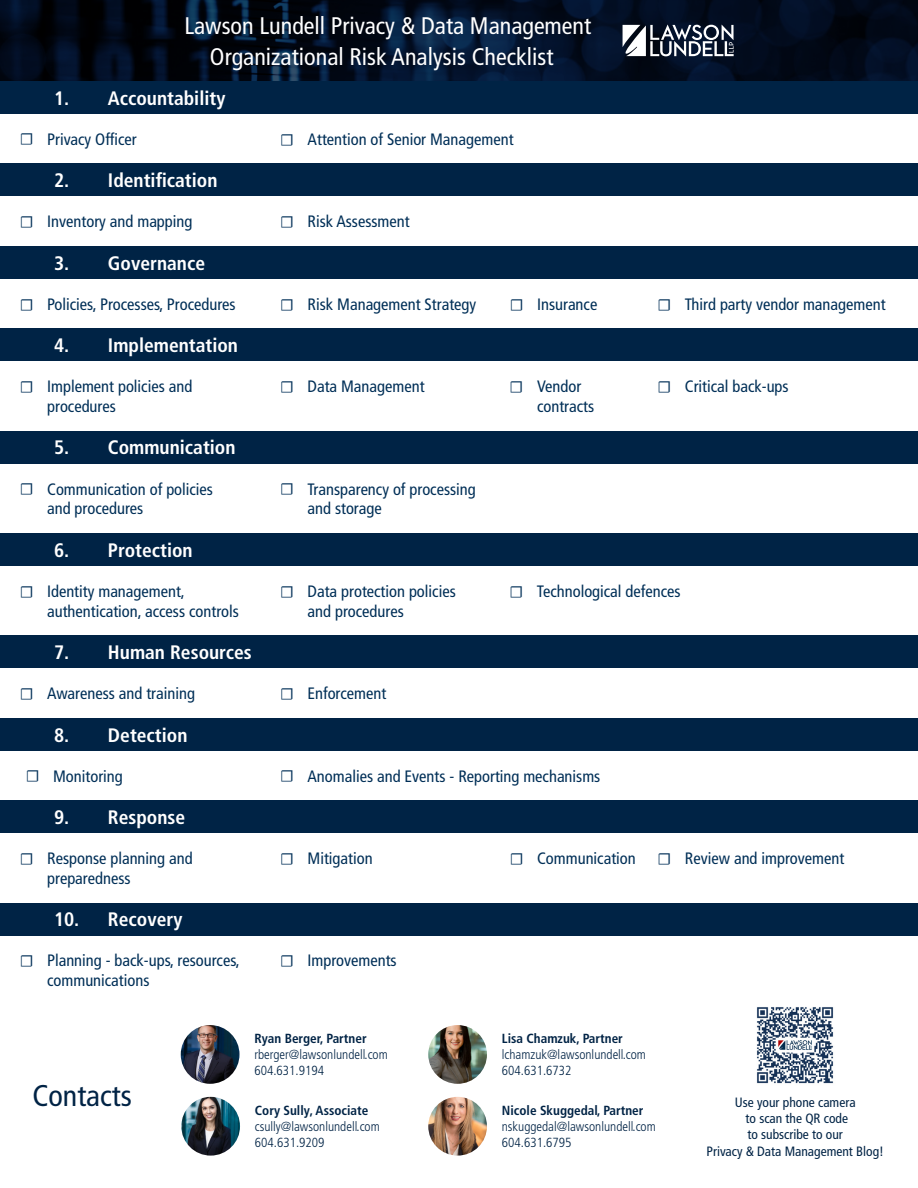
<style>
.page{position:relative;width:918px;height:1188px;background:#fff}
.page>*{position:absolute;margin:0;border:0;box-sizing:border-box;transform-origin:0 0}
.t1{font:condensed 30px "Frutiger LT Pro";color:#002345}
.t2{font:condensed 24px/30.2px "Frutiger LT Pro";color:#fff;text-align:center}
.t3{font:700 condensed 19.5px "Frutiger LT Pro";color:#fff}
.t4{font:condensed 16.5px/19.8px "Frutiger LT Pro";color:#002f57}
.t5{font:16.5px "Minion Pro";color:#002f57}
.t6{font:condensed 13.5px/16.2px "Frutiger LT Pro";color:#002345;text-align:center}
.t7{font:300 condensed 13.2px/15.9px "Frutiger LT Pro";color:#002345}
.t8{font:700 condensed 13.2px "Frutiger LT Pro";color:#002345}
.s1{font-family:"Minion Pro";font-stretch:normal}
</style>
<div class="page">
<svg style="left:0;top:0;width:918px;height:81px;background:#020e20"></svg>
<svg style="left:623px;top:25px;width:111px;height:31px"></svg>
<div style="left:0;top:81px;width:918px;height:32px;background:#002345"></div>
<div style="left:0;top:164px;width:918px;height:32px;background:#002345"></div>
<div style="left:0;top:246px;width:918px;height:33px;background:#002345"></div>
<div style="left:0;top:329px;width:918px;height:32px;background:#002345"></div>
<div style="left:0;top:431px;width:918px;height:32px;background:#002345"></div>
<div style="left:0;top:533px;width:918px;height:33px;background:#002345"></div>
<div style="left:0;top:636px;width:918px;height:32px;background:#002345"></div>
<div style="left:0;top:718px;width:918px;height:32px;background:#002345"></div>
<div style="left:0;top:801px;width:918px;height:32px;background:#002345"></div>
<div style="left:0;top:903px;width:918px;height:32px;background:#002345"></div>
<img style="left:756px;top:1007px;width:78px;height:77px">
<img style="left:181px;top:1025px;width:59px;height:59px;border-radius:29px">
<img style="left:428px;top:1025px;width:59px;height:59px;border-radius:29px">
<img style="left:428px;top:1097px;width:59px;height:59px;border-radius:29px">
<img style="left:181px;top:1097px;width:59px;height:59px;border-radius:29px">
<h2 class="t2" style="left:184px;top:11px;width:408px">Lawson Lundell Privacy &amp; Data Management<br>Organizational Risk Analysis Checklist</h2>
<p class="t3" style="left:54px;top:86px;width:173px">1. Accountability</p>
<p class="t4" style="left:20px;top:129px;width:118px"><span class="s1">☐</span> Privacy Officer</p>
<p class="t4" style="left:280px;top:129px;width:235px"><span class="s1">☐</span> Attention of Senior Management</p>
<p class="t3" style="left:54px;top:169px;width:165px">2. Identification</p>
<p class="t4" style="left:20px;top:212px;width:174px"><span class="s1">☐</span> Inventory and mapping</p>
<p class="t4" style="left:280px;top:212px;width:131px"><span class="s1">☐</span> Risk Assessment</p>
<p class="t3" style="left:54px;top:251px;width:153px">3. Governance</p>
<p class="t4" style="left:20px;top:294px;width:217px"><span class="s1">☐</span> Policies, Processes, Procedures</p>
<p class="t4" style="left:280px;top:294px;width:197px"><span class="s1">☐</span> Risk Management Strategy</p>
<p class="t4" style="left:510px;top:294px;width:89px"><span class="s1">☐</span> Insurance</p>
<p class="t4" style="left:657px;top:294px;width:230px"><span class="s1">☐</span> Third party vendor management</p>
<p class="t3" style="left:54px;top:334px;width:186px">4. Implementation</p>
<p class="t5" style="left:20px;top:376px;width:15px">☐</p>
<p class="t4" style="left:280px;top:377px;width:146px"><span class="s1">☐</span> Data Management</p>
<p class="t4" style="left:537px;top:377px;width:59px">Vendor contracts</p>
<p class="t4" style="left:47px;top:377px;width:147px">Implement policies and procedures</p>
<p class="t5" style="left:510px;top:376px;width:15px">☐</p>
<p class="t4" style="left:657px;top:377px;width:133px"><span class="s1">☐</span> Critical back-ups</p>
<p class="t3" style="left:54px;top:436px;width:183px">5. Communication</p>
<p class="t5" style="left:20px;top:478px;width:15px">☐</p>
<p class="t4" style="left:308px;top:479px;width:170px">Transparency of processing and storage</p>
<p class="t4" style="left:47px;top:479px;width:167px">Communication of policies and procedures</p>
<p class="t5" style="left:280px;top:478px;width:15px">☐</p>
<p class="t3" style="left:54px;top:538px;width:140px">6. Protection</p>
<p class="t4" style="left:47px;top:581px;width:139px">Identity management,</p>
<p class="t4" style="left:510px;top:581px;width:172px"><span class="s1">☐</span> Technological defences</p>
<p class="t4" style="left:47px;top:601px;width:193px">authentication, access controls</p>
<p class="t5" style="left:20px;top:580px;width:15px">☐</p>
<p class="t4" style="left:308px;top:581px;width:150px">Data protection policies and procedures</p>
<p class="t5" style="left:280px;top:580px;width:15px">☐</p>
<p class="t3" style="left:54px;top:641px;width:199px">7. Human Resources</p>
<p class="t4" style="left:20px;top:684px;width:177px"><span class="s1">☐</span> Awareness and training</p>
<p class="t4" style="left:280px;top:684px;width:108px"><span class="s1">☐</span> Enforcement</p>
<p class="t3" style="left:54px;top:723px;width:135px">8. Detection</p>
<p class="t4" style="left:26px;top:766px;width:99px"><span class="s1">☐</span> Monitoring</p>
<p class="t4" style="left:280px;top:766px;width:322px"><span class="s1">☐</span> Anomalies and Events - Reporting mechanisms</p>
<p class="t3" style="left:54px;top:806px;width:133px">9. Response</p>
<p class="t5" style="left:20px;top:848px;width:15px">☐</p>
<p class="t4" style="left:280px;top:849px;width:94px"><span class="s1">☐</span> Mitigation</p>
<p class="t4" style="left:510px;top:849px;width:128px"><span class="s1">☐</span> Communication</p>
<p class="t4" style="left:657px;top:849px;width:188px"><span class="s1">☐</span> Review and improvement</p>
<p class="t4" style="left:47px;top:849px;width:147px">Response planning and preparedness</p>
<p class="t3" style="left:54px;top:908px;width:130px">10. Recovery</p>
<p class="t4" style="left:47px;top:951px;width:194px">Planning - back-ups, resources, communications</p>
<p class="t5" style="left:20px;top:950px;width:15px">☐</p>
<p class="t4" style="left:280px;top:951px;width:118px"><span class="s1">☐</span> Improvements</p>
<h1 class="t1" style="left:32px;top:1078px;width:101px">Contacts</h1>
<p class="t8" style="left:254px;top:1031px;width:114px">Ryan Berger, Partner</p>
<p class="t7" style="left:254px;top:1047px;width:135px">rberger@lawsonlundell.com<br>604.631.9194</p>
<p class="t8" style="left:255px;top:1103px;width:115px">Cory Sully, Associate</p>
<p class="t7" style="left:255px;top:1119px;width:126px">csully@lawsonlundell.com<br>604.631.9209</p>
<p class="t8" style="left:502px;top:1031px;width:123px">Lisa Chamzuk, Partner</p>
<p class="t7" style="left:502px;top:1047px;width:146px">lchamzuk@lawsonlundell.com<br>604.631.6732</p>
<p class="t8" style="left:502px;top:1103px;width:143px">Nicole Skuggedal, Partner</p>
<p class="t7" style="left:502px;top:1119px;width:155px">nskuggedal@lawsonlundell.com<br>604.631.6795</p>
<p class="t6" style="left:707px;top:1094px;width:179px">Use your phone camera<br>to scan the QR code<br>to subscribe to our<br>Privacy &amp; Data Management Blog!</p>
</div>
